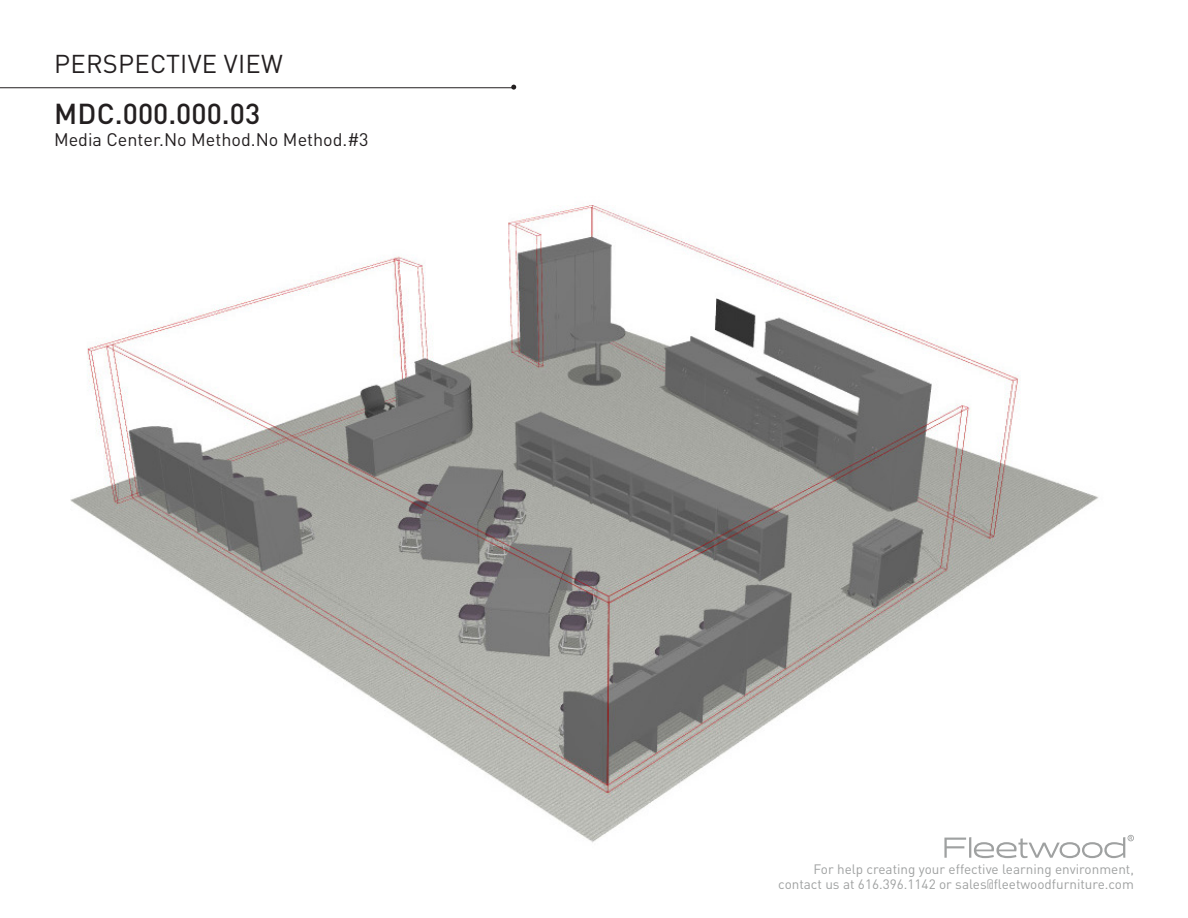
<style>
.page{position:relative;width:1188px;height:918px;background:#fff}
.page>*{position:absolute;margin:0;border:0;box-sizing:border-box;transform-origin:0 0}
.t1{font:500 28.5px "DIN Pro";color:#231f20}
.t2{font:25.5px "DIN Pro";letter-spacing:.01em;color:#231f20}
.t3{font:18px "DIN Pro";color:#231f20}
.t4{font:13.5px "DIN Pro";color:#9fa1a1}
.s1{font-family:"DINOT";font-stretch:condensed}
</style>
<div class="page">
<hr style="left:0;top:87px;width:514px;height:1px;background:#231f20">
<svg style="left:511px;top:85px;width:5px;height:5px"></svg>
<img style="left:70px;top:205px;width:1045px;height:654px">
<svg style="left:944px;top:838px;width:22px;height:20px"></svg>
<hr style="left:969px;top:837px;width:2px;height:21px;background:#9fa1a1">
<svg style="left:974px;top:835px;width:160px;height:23px"></svg>
<p class="t2" style="left:54px;top:44px;width:230px">PERSPECTIVE VIEW</p>
<p class="t1" style="left:54px;top:90px;width:208px">MDC.000.000.03</p>
<p class="t3" style="left:54px;top:126px;width:316px">Media Center.No Method.No Method.#3</p>
<p class="t4" style="left:814px;top:859px;width:322px">For help creating your effective learning environment,</p>
<p class="t4" style="left:778px;top:874px;width:357px">contact us at 616.396.1142 or sales<span class="s1">@</span>fleetwoodfurniture.com</p>
</div>
